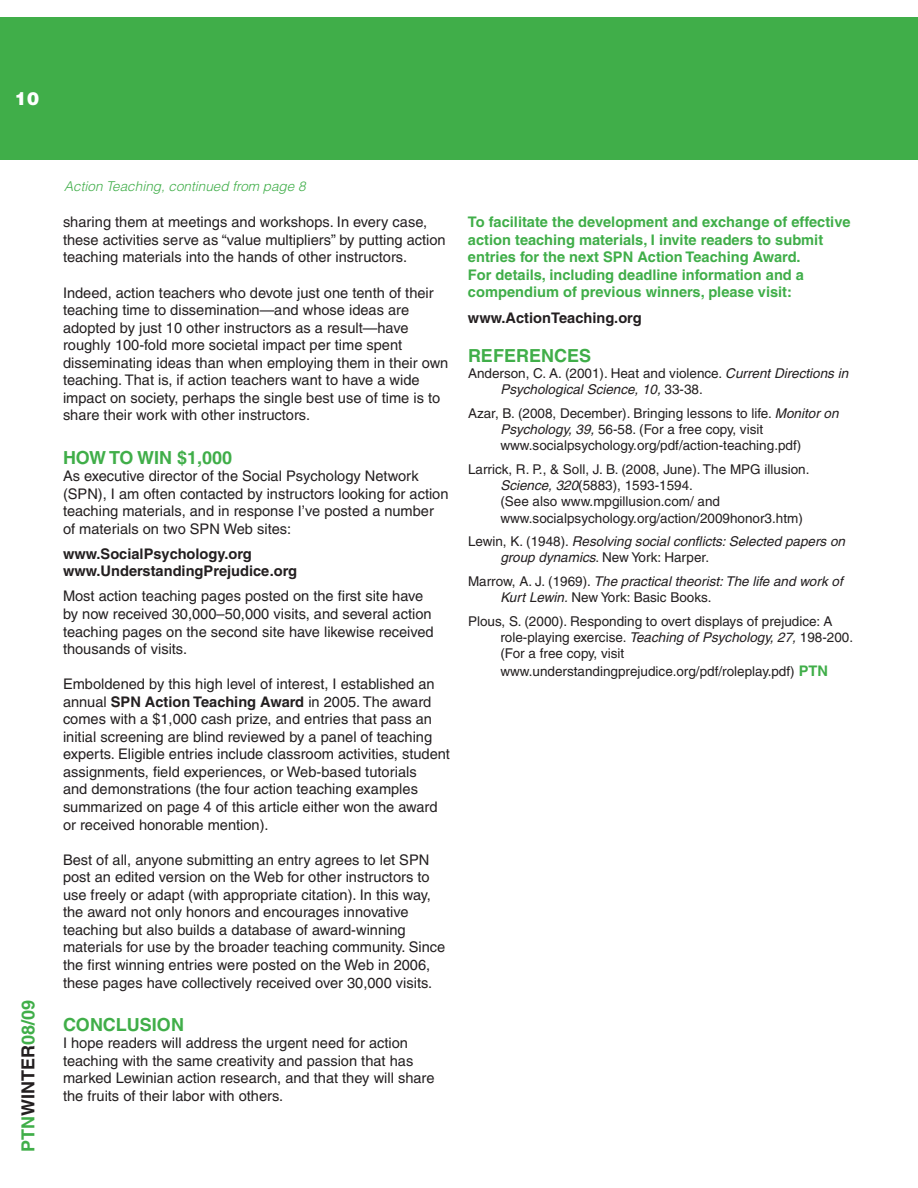
<style>
.page{position:relative;width:918px;height:1188px;background:#fff}
.page>*{position:absolute;margin:0;border:0;box-sizing:border-box;transform-origin:0 0}
.t1{font:700 18px "Helvetica";color:#40ae49}
.t2{font:900 18px "Helvetica";color:#fff}
.t3{font:14.7px/17.5px "Helvetica";color:#231f20}
.t4{font:700 14.7px/17.5px "Helvetica";color:#40ae49}
.t5{font:700 14.7px/17.5px "Helvetica";color:#231f20}
.t6{font:13.5px/16.2px "Helvetica";color:#231f20}
.t7{font:italic 13.5px/16.2px "Helvetica";color:#231f20}
.t8{font:italic 300 13.5px "Helvetica";color:#40ae49}
.s1{color:#231f20}
.s2{font-weight:700}
.s3{font-style:normal}
.s4{font-style:italic}
.s5{font-weight:700;font-size:14.7px;color:#40ae49}
</style>
<div class="page">
<div style="left:0;top:17px;width:918px;height:143px;background:#40ae49"></div>
<p class="t2" style="left:15px;top:86px;width:26px">10</p>
<p class="t1" style="left:17px;top:1152px;width:154px;rotate:-90deg">PTN<span class="s1">WINTER</span>08/09</p>
<p class="t8" style="left:64px;top:177px;width:243px">Action Teaching, continued from page 8</p>
<p class="t3" style="left:63px;top:213px;width:384px">sharing them at meetings and workshops. In every case, these activities serve as “value multipliers” by putting action teaching materials into the hands of other instructors.</p>
<p class="t3" style="left:63px;top:284px;width:387px">Indeed, action teachers who devote just one tenth of their teaching time to dissemination—and whose ideas are adopted by just 10 other instructors as a result—have roughly 100-fold more societal impact per time spent disseminating ideas than when employing them in their own teaching. That is, if action teachers want to have a wide impact on society, perhaps the single best use of time is to share their work with other instructors.</p>
<p class="t1" style="left:63px;top:446px;width:171px">HOW TO WIN $1,000</p>
<p class="t3" style="left:63px;top:467px;width:387px">As executive director of the Social Psychology Network (SPN), I am often contacted by instructors looking for action teaching materials, and in response I’ve posted a number of materials on two SPN Web sites:</p>
<p class="t5" style="left:63px;top:545px;width:236px">www.SocialPsychology.org www.UnderstandingPrejudice.org</p>
<p class="t3" style="left:63px;top:587px;width:372px">Most action teaching pages posted on the first site have by now received 30,000–50,000 visits, and several action teaching pages on the second site have likewise received thousands of visits.</p>
<p class="t3" style="left:63px;top:675px;width:389px">Emboldened by this high level of interest, I established an annual <span class="s2">SPN Action Teaching Award</span> in 2005. The award comes with a $1,000 cash prize, and entries that pass an initial screening are blind reviewed by a panel of teaching experts. Eligible entries include classroom activities, student assignments, field experiences, or Web-based tutorials<br>and demonstrations (the four action teaching examples summarized on page 4 of this article either won the award or received honorable mention).</p>
<p class="t3" style="left:63px;top:851px;width:384px">Best of all, anyone submitting an entry agrees to let SPN post an edited version on the Web for other instructors to use freely or adapt (with appropriate citation). In this way, the award not only honors and encourages innovative teaching but also builds a database of award-winning materials for use by the broader teaching community. Since the first winning entries were posted on the Web in 2006, these pages have collectively received over 30,000 visits.</p>
<p class="t1" style="left:63px;top:1013px;width:122px">CONCLUSION</p>
<p class="t3" style="left:63px;top:1034px;width:373px">I hope readers will address the urgent need for action teaching with the same creativity and passion that has marked Lewinian action research, and that they will share the fruits of their labor with others.</p>
<p class="t4" style="left:468px;top:213px;width:384px">To facilitate the development and exchange of effective action teaching materials, I invite readers to submit entries for the next SPN Action Teaching Award.<br>For details, including deadline information and a compendium of previous winners, please visit:</p>
<p class="t5" style="left:468px;top:308px;width:175px">www.ActionTeaching.org</p>
<p class="t1" style="left:468px;top:344px;width:125px">REFERENCES</p>
<p class="t7" style="left:500px;top:365px;width:349px;text-indent:-32px"><span class="s3">Anderson, C. A. (2001). Heat and violence.</span> Current Directions in<br>Psychological Science, 10, <span class="s3">33-38.</span></p>
<p class="t6" style="left:500px;top:405px;width:340px;text-indent:-32px">Azar, B. (2008, December). Bringing lessons to life. <span class="s4">Monitor on<br>Psychology, 39,</span> 56-58. (For a free copy, visit www.socialpsychology.org/pdf/action-teaching.pdf)</p>
<p class="t6" style="left:500px;top:461px;width:311px;text-indent:-32px">Larrick, R. P., &amp; Soll, J. B. (2008, June). The MPG illusion.<br><span class="s4">Science, 320</span>(5883), 1593-1594.<br>(See also www.mpgillusion.com/ and www.socialpsychology.org/action/2009honor3.htm)</p>
<p class="t7" style="left:500px;top:533px;width:346px;text-indent:-32px"><span class="s3">Lewin, K. (1948).</span> Resolving social conflicts: Selected papers on group dynamics<span class="s3">. New York: Harper.</span></p>
<p class="t7" style="left:500px;top:573px;width:344px;text-indent:-32px"><span class="s3">Marrow, A. J. (1969).</span> The practical theorist: The life and work of<br>Kurt Lewin. <span class="s3">New York: Basic Books.</span></p>
<p class="t6" style="left:500px;top:613px;width:354px;text-indent:-32px">Plous, S. (2000). Responding to overt displays of prejudice: A role-playing exercise. <span class="s4">Teaching of Psychology, 27,</span> 198-200. (For a free copy, visit</p>
<p class="t6" style="left:500px;top:663px;width:329px">www.understandingprejudice.org/pdf/roleplay.pdf) <span class="s5">PTN</span></p>
</div>
